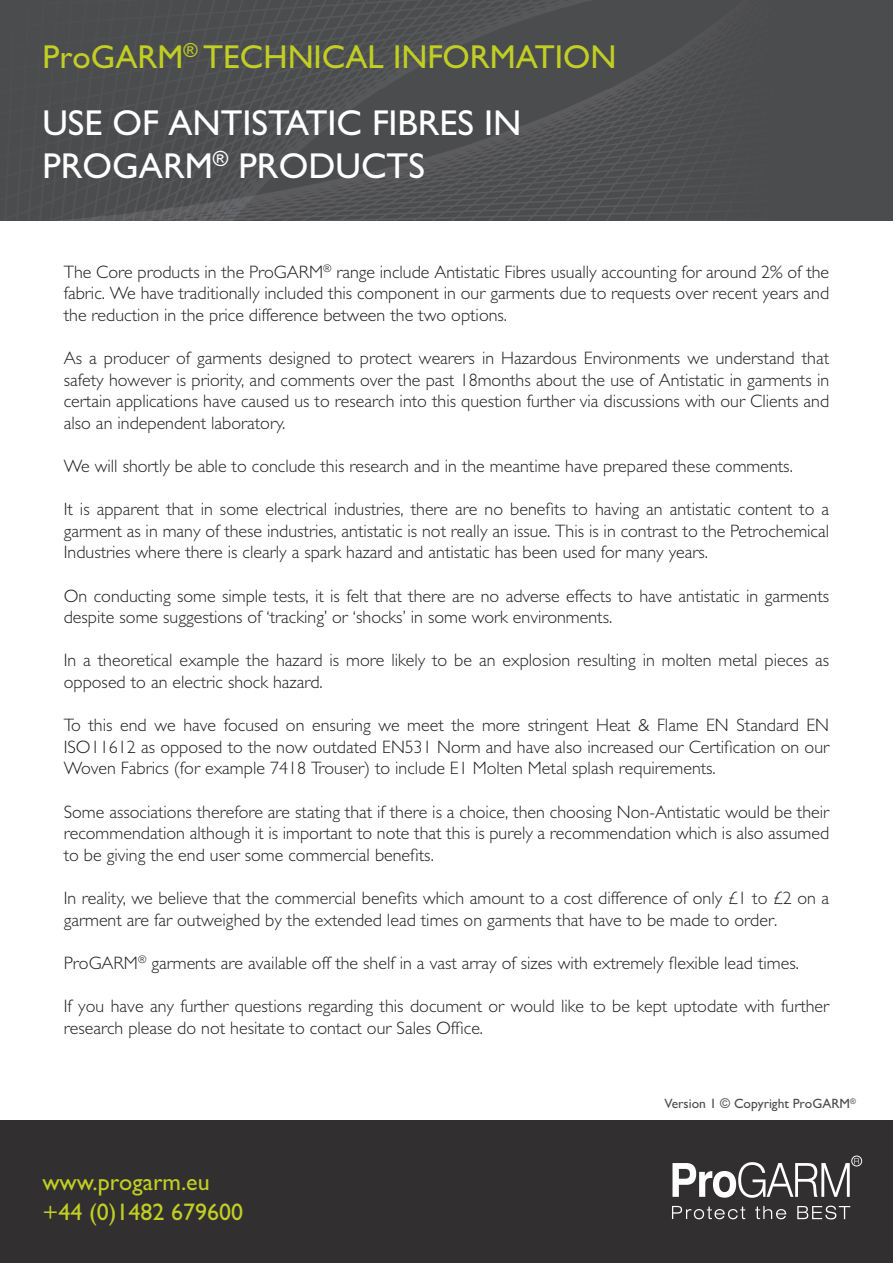
<style>
.page{position:relative;width:893px;height:1263px;background:#fff}
.page>*{position:absolute;margin:0;border:0;box-sizing:border-box;transform-origin:0 0}
.t1{font:36px/43.3px "Gentle Sans";color:#fff}
.t2{font:33.15px "Gentle Sans";color:#c1ce23}
.t3{font:24px/30px "Gentle Sans";color:#c1ce23}
.t4{font:300 18px/21.6px "Gentle Sans";color:#231f20;text-align:justify}
.t5{font:13.5px "Gentle Sans";color:#4b4c4d}
</style>
<div class="page">
<img style="left:0;top:0;width:893px;height:221px">
<div style="left:0;top:1120px;width:893px;height:143px;background:#312f30"></div>
<svg style="left:672px;top:1206px;width:73px;height:13px"></svg>
<svg style="left:755px;top:1206px;width:31px;height:13px"></svg>
<svg style="left:797px;top:1205px;width:53px;height:14px"></svg>
<div style="left:851px;top:1156px;width:11px;height:10px;border:1px solid #fff;border-radius:50%"></div>
<svg style="left:672px;top:1158px;width:187px;height:40px"></svg>
<h2 class="t2" style="left:42px;top:38px;width:575px">ProGARM<sup>®</sup> TECHNICAL INFORMATION</h2>
<h1 class="t1" style="left:42px;top:101px;width:480px">USE OF ANTISTATIC FIBRES IN<br>PROGARM<sup>®</sup> PRODUCTS</h1>
<p class="t4" style="left:64px;top:260px;width:767px">The Core products in the ProGARM<sup>®</sup> range include Antistatic Fibres usually accounting for around 2% of the fabric. We have traditionally included this component in our garments due to requests over recent years and the reduction in the price difference between the two options.</p>
<p class="t4" style="left:64px;top:347px;width:767px">As a producer of garments designed to protect wearers in Hazardous Environments we understand that safety however is priority, and comments over the past 18months about the use of Antistatic in garments in certain applications have caused us to research into this question further via discussions with our Clients and also an independent laboratory.</p>
<p class="t4" style="left:64px;top:455px;width:731px">We will shortly be able to conclude this research and in the meantime have prepared these comments.</p>
<p class="t4" style="left:64px;top:498px;width:767px">It is apparent that in some electrical industries, there are no benefits to having an antistatic content to a garment as in many of these industries, antistatic is not really an issue. This is in contrast to the Petrochemical Industries where there is clearly a spark hazard and antistatic has been used for many years.</p>
<p class="t4" style="left:64px;top:584px;width:767px">On conducting some simple tests, it is felt that there are no adverse effects to have antistatic in garments despite some suggestions of ‘tracking’ or ‘shocks’ in some work environments.</p>
<p class="t4" style="left:64px;top:649px;width:767px">In a theoretical example the hazard is more likely to be an explosion resulting in molten metal pieces as opposed to an electric shock hazard.</p>
<p class="t4" style="left:64px;top:714px;width:767px">To this end we have focused on ensuring we meet the more stringent Heat &amp; Flame EN Standard EN ISO11612 as opposed to the now outdated EN531 Norm and have also increased our Certification on our Woven Fabrics (for example 7418 Trouser) to include E1 Molten Metal splash requirements.</p>
<p class="t4" style="left:64px;top:800px;width:767px">Some associations therefore are stating that if there is a choice, then choosing Non-Antistatic would be their recommendation although it is important to note that this is purely a recommendation which is also assumed to be giving the end user some commercial benefits.</p>
<p class="t4" style="left:64px;top:887px;width:767px">In reality, we believe that the commercial benefits which amount to a cost difference of only £1 to £2 on a garment are far outweighed by the extended lead times on garments that have to be made to order.</p>
<p class="t4" style="left:64px;top:952px;width:737px">ProGARM<sup>®</sup> garments are available off the shelf in a vast array of sizes with extremely flexible lead times.</p>
<p class="t4" style="left:64px;top:995px;width:767px">If you have any further questions regarding this document or would like to be kept uptodate with further research please do not hesitate to contact our Sales Office.</p>
<h3 class="t3" style="left:42px;top:1167px;width:202px">www.progarm.eu +44 (0)1482 679600</h3>
<p class="t5" style="left:665px;top:1096px;width:193px">Version 1 © Copyright ProGARM<sup>®</sup></p>
</div>
